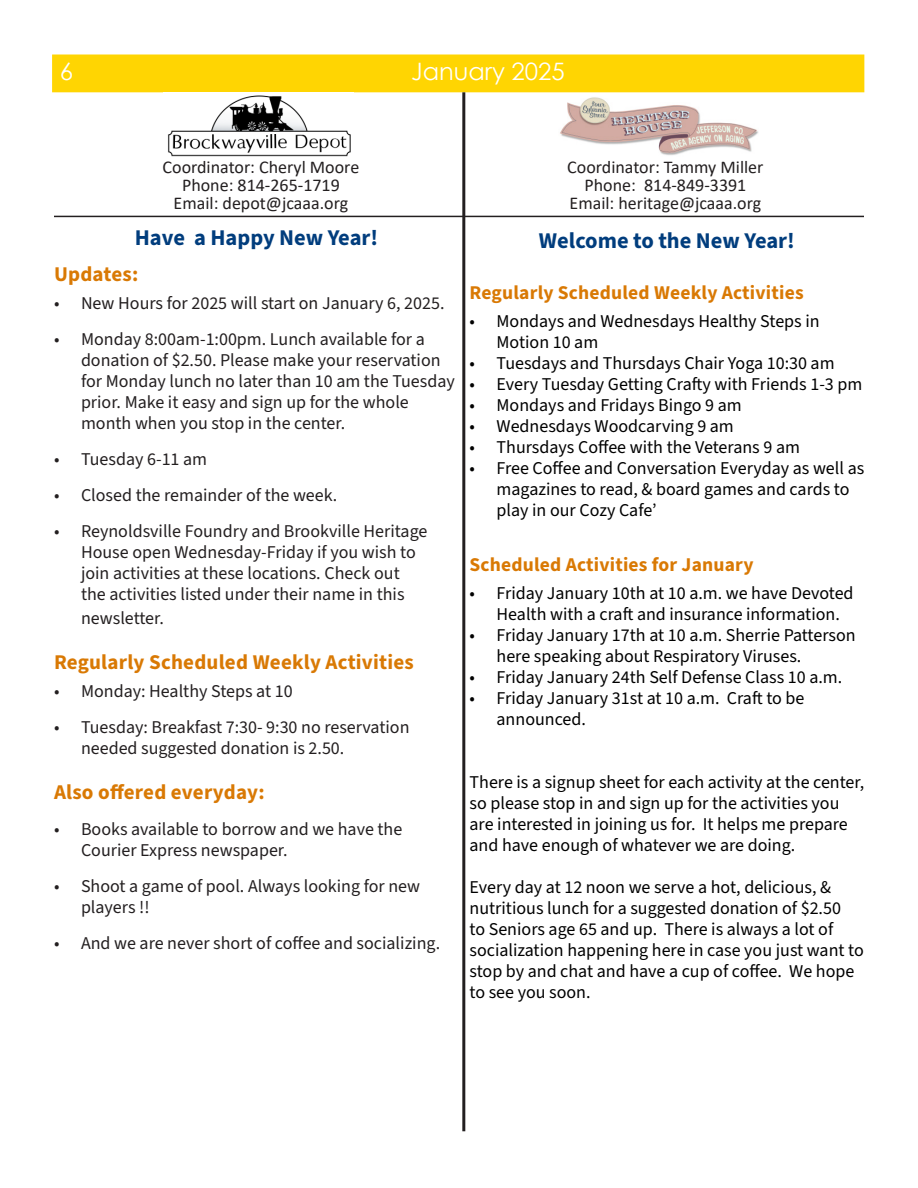
<style>
.page{position:relative;width:918px;height:1188px;background:#fff}
.page>*{position:absolute;margin:0;border:0;box-sizing:border-box;transform-origin:0 0}
.t1{font:24px "Century Gothic";color:#fff}
.Paragraph{font:700 22.5px "Source Sans 3";color:#013d7d}
.heading_1{font:700 22.5px "Source Sans 3";color:#013d7d}
.Subheading{font:700 21px "Source Sans 3";letter-spacing:.01em;color:#d97904}
.Subheading-2{font:700 19.5px "Source Sans 3";letter-spacing:.01em;color:#d97904}
.Paragraph-2{font:18px/21px "Source Sans 3";color:#000}
.t2{font:18px/21px "Source Sans 3";color:#231f20}
.t3{font:18px "Calibri";color:#231f20}
</style>
<div class="page">
<div style="left:52px;top:55px;width:812px;height:37px;background:#ffd502"></div>
<img style="left:168px;top:95px;width:183px;height:62px">
<img style="left:560px;top:97px;width:198px;height:58px">
<hr style="left:462px;top:92px;width:3px;height:1039px;background:#231f20">
<hr style="left:54px;top:216px;width:810px;height:1px;background:#231f20">
<p class="t1" style="left:60px;top:55px;width:15px">6</p>
<p class="t1" style="left:411px;top:55px;width:155px">January 2025</p>
<p class="t3" style="left:163px;top:154px;width:198px">Coordinator: Cheryl Moore</p>
<p class="t3" style="left:182px;top:172px;width:159px">Phone: 814-265-1719</p>
<p class="t3" style="left:174px;top:190px;width:176px">Email: depot@jcaaa.org</p>
<p class="heading_1" style="left:135px;top:223px;width:245px">Have a Happy New Year!</p>
<p class="Subheading" style="left:54px;top:260px;width:86px">Updates:</p>
<p class="t2" style="left:54px;top:292px;width:392px">• New Hours for 2025 will start on January 6, 2025.</p>
<p class="t2" style="left:81px;top:328px;width:375px;text-indent:-27px">• Monday 8:00am-1:00pm. Lunch available for a donation of $2.50. Please make your reservation for Monday lunch no later than 10 am the Tuesday prior. Make it easy and sign up for the whole month when you stop in the center.</p>
<p class="t2" style="left:54px;top:448px;width:155px">• Tuesday 6-11 am</p>
<p class="t2" style="left:54px;top:484px;width:285px">• Closed the remainder of the week.</p>
<p class="t2" style="left:81px;top:520px;width:348px;text-indent:-27px">• Reynoldsville Foundry and Brookville Heritage House open Wednesday-Friday if you wish to join activities at these locations. Check out the activities listed under their name in this</p>
<p class="t2" style="left:81px;top:607px;width:84px">newsletter.</p>
<p class="Subheading" style="left:54px;top:648px;width:361px">Regularly Scheduled Weekly Activities</p>
<p class="t2" style="left:54px;top:680px;width:240px">• Monday: Healthy Steps at 10</p>
<p class="t2" style="left:81px;top:716px;width:330px;text-indent:-27px">• Tuesday: Breakfast 7:30- 9:30 no reservation needed suggested donation is 2.50.</p>
<p class="Subheading" style="left:54px;top:778px;width:212px">Also offered everyday:</p>
<p class="t2" style="left:81px;top:818px;width:323px;text-indent:-27px">• Books available to borrow and we have the<br>Courier Express newspaper.</p>
<p class="t2" style="left:81px;top:875px;width:341px;text-indent:-27px">• Shoot a game of pool. Always looking for new players !!</p>
<p class="t2" style="left:54px;top:932px;width:388px">• And we are never short of coffee and socializing.</p>
<p class="t3" style="left:567px;top:154px;width:198px">Coordinator: Tammy Miller</p>
<p class="t3" style="left:584px;top:172px;width:163px">Phone: 814-849-3391</p>
<p class="t3" style="left:570px;top:190px;width:193px">Email: heritage@jcaaa.org</p>
<p class="Paragraph" style="left:539px;top:226px;width:257px">Welcome to the New Year!</p>
<p class="Subheading-2" style="left:470px;top:280px;width:336px">Regularly Scheduled Weekly Activities</p>
<p class="Paragraph-2" style="left:497px;top:310px;width:325px;text-indent:-27px">• Mondays and Wednesdays Healthy Steps in<br>Motion 10 am</p>
<p class="Paragraph-2" style="left:470px;top:352px;width:367px">• Tuesdays and Thursdays Chair Yoga 10:30 am</p>
<p class="Paragraph-2" style="left:470px;top:373px;width:394px">• Every Tuesday Getting Crafty with Friends 1-3 pm</p>
<p class="Paragraph-2" style="left:470px;top:394px;width:274px">• Mondays and Fridays Bingo 9 am</p>
<p class="Paragraph-2" style="left:470px;top:415px;width:266px">• Wednesdays Woodcarving 9 am</p>
<p class="Paragraph-2" style="left:470px;top:436px;width:332px">• Thursdays Coffee with the Veterans 9 am</p>
<p class="Paragraph-2" style="left:497px;top:457px;width:369px;text-indent:-27px">• Free Coffee and Conversation Everyday as well as magazines to read, &amp; board games and cards to play in our Cozy Cafe’</p>
<p class="Subheading-2" style="left:470px;top:552px;width:285px">Scheduled Activities for January</p>
<p class="Paragraph-2" style="left:497px;top:582px;width:359px;text-indent:-27px">• Friday January 10th at 10 a.m. we have Devoted<br>Health with a craft and insurance information.</p>
<p class="Paragraph-2" style="left:497px;top:624px;width:361px;text-indent:-27px">• Friday January 17th at 10 a.m. Sherrie Patterson here speaking about Respiratory Viruses.</p>
<p class="Paragraph-2" style="left:470px;top:666px;width:374px">• Friday January 24th Self Defense Class 10 a.m.</p>
<p class="Paragraph-2" style="left:497px;top:687px;width:309px;text-indent:-27px">• Friday January 31st at 10 a.m. Craft to be announced.</p>
<p class="Paragraph-2" style="left:470px;top:771px;width:396px">There is a signup sheet for each activity at the center, so please stop in and sign up for the activities you are interested in joining us for. It helps me prepare and have enough of whatever we are doing.</p>
<p class="Paragraph-2" style="left:470px;top:876px;width:396px">Every day at 12 noon we serve a hot, delicious, &amp; nutritious lunch for a suggested donation of $2.50<br>to Seniors age 65 and up. There is always a lot of socialization happening here in case you just want to stop by and chat and have a cup of coffee. We hope to see you soon.</p>
</div>
